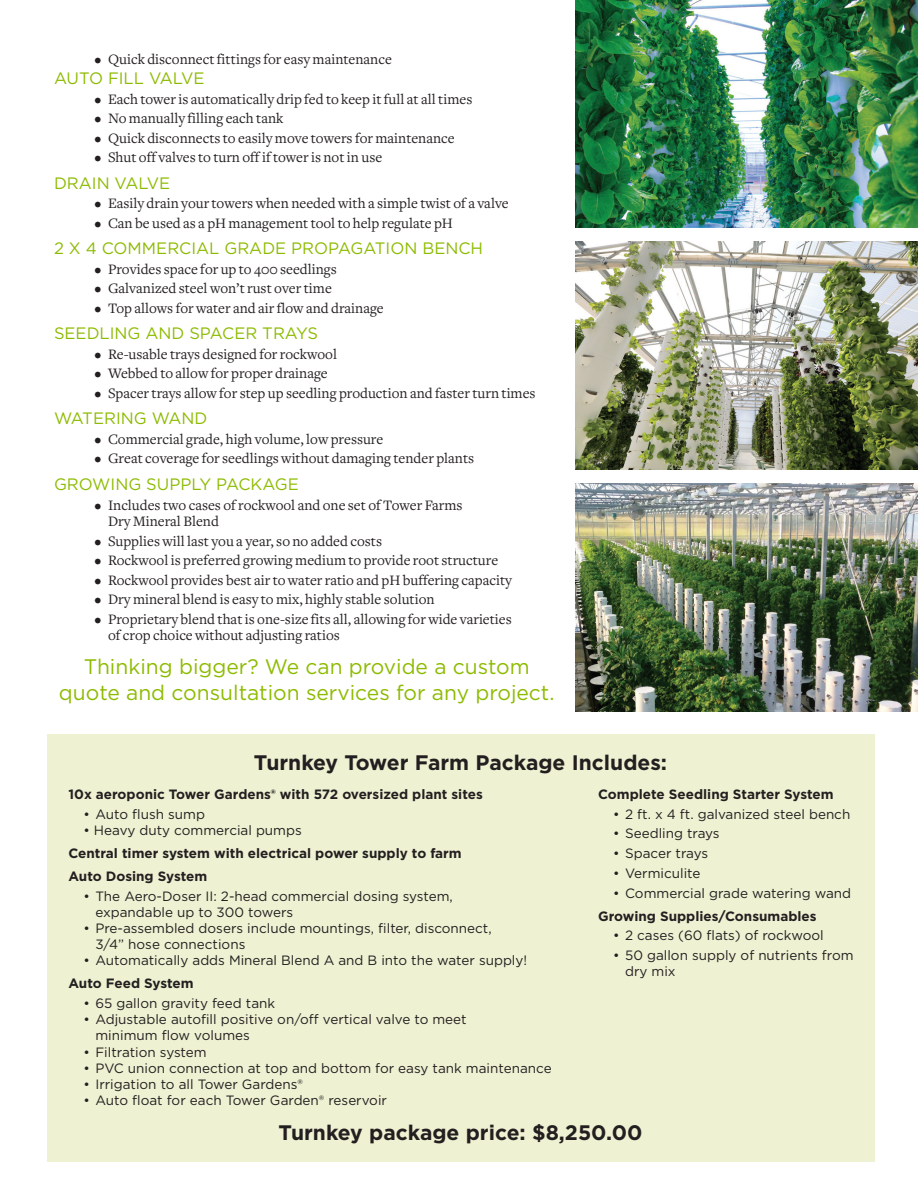
<style>
.page{position:relative;width:918px;height:1188px;background:#fff}
.page>*{position:absolute;margin:0;border:0;box-sizing:border-box;transform-origin:0 0}
.t1{font:21px "Gotham";color:#8dbb00}
.t2{font:700 21px "Gotham";color:#231f20}
.t3{font:16.5px "Gotham";color:#8dbb00}
.t4{font:15px/16.5px "Freight Text";color:#231f20}
.t5{font:13.5px/16.2px "Gotham";color:#231f20}
.t6{font:700 13.5px "Gotham";color:#231f20}
</style>
<div class="page">
<img style="left:576px;top:0;width:342px;height:227px">
<img style="left:576px;top:242px;width:342px;height:228px">
<img style="left:576px;top:483px;width:342px;height:229px">
<div style="left:47px;top:734px;width:827px;height:428px;background:#eef1d2"></div>
<p class="t4" style="left:94px;top:52px;width:299px">• Quick disconnect fittings for easy maintenance</p>
<p class="t3" style="left:54px;top:68px;width:152px">AUTO FILL VALVE</p>
<p class="t4" style="left:94px;top:91px;width:379px">• Each tower is automatically drip fed to keep it full at all times</p>
<p class="t4" style="left:94px;top:110px;width:190px">• No manually filling each tank</p>
<p class="t4" style="left:94px;top:130px;width:362px">• Quick disconnects to easily move towers for maintenance</p>
<p class="t4" style="left:94px;top:149px;width:289px">• Shut off valves to turn off if tower is not in use</p>
<p class="t3" style="left:54px;top:172px;width:118px">DRAIN VALVE</p>
<p class="t4" style="left:94px;top:196px;width:416px">• Easily drain your towers when needed with a simple twist of a valve</p>
<p class="t4" style="left:94px;top:215px;width:360px">• Can be used as a pH management tool to help regulate pH</p>
<p class="t3" style="left:54px;top:238px;width:431px">2 X 4 COMMERCIAL GRADE PROPAGATION BENCH</p>
<p class="t4" style="left:94px;top:261px;width:244px">• Provides space for up to 400 seedlings</p>
<p class="t4" style="left:94px;top:281px;width:239px">• Galvanized steel won’t rust over time</p>
<p class="t4" style="left:94px;top:300px;width:291px">• Top allows for water and air flow and drainage</p>
<p class="t3" style="left:54px;top:323px;width:265px">SEEDLING AND SPACER TRAYS</p>
<p class="t4" style="left:94px;top:346px;width:244px">• Re-usable trays designed for rockwool</p>
<p class="t4" style="left:94px;top:366px;width:235px">• Webbed to allow for proper drainage</p>
<p class="t4" style="left:94px;top:385px;width:443px">• Spacer trays allow for step up seedling production and faster turn times</p>
<p class="t3" style="left:54px;top:408px;width:155px">WATERING WAND</p>
<p class="t4" style="left:94px;top:431px;width:290px">• Commercial grade, high volume, low pressure</p>
<p class="t4" style="left:94px;top:451px;width:381px">• Great coverage for seedlings without damaging tender plants</p>
<p class="t3" style="left:54px;top:474px;width:246px">GROWING SUPPLY PACKAGE</p>
<p class="t4" style="left:108px;top:497px;width:356px;text-indent:-14px">• Includes two cases of rockwool and one set of Tower Farms<br>Dry Mineral Blend</p>
<p class="t4" style="left:94px;top:533px;width:289px">• Supplies will last you a year, so no added costs</p>
<p class="t4" style="left:94px;top:552px;width:405px">• Rockwool is preferred growing medium to provide root structure</p>
<p class="t4" style="left:94px;top:572px;width:419px">• Rockwool provides best air to water ratio and pH buffering capacity</p>
<p class="t4" style="left:94px;top:591px;width:342px">• Dry mineral blend is easy to mix, highly stable solution</p>
<p class="t4" style="left:108px;top:611px;width:405px;text-indent:-14px">• Proprietary blend that is one-size fits all, allowing for wide varieties of crop choice without adjusting ratios</p>
<p class="t1" style="left:84px;top:653px;width:447px">Thinking bigger? We can provide a custom</p>
<p class="t1" style="left:59px;top:679px;width:497px">quote and consultation services for any project.</p>
<p class="t2" style="left:254px;top:749px;width:415px">Turnkey Tower Farm Package Includes:</p>
<p class="t6" style="left:68px;top:785px;width:416px">10x aeroponic Tower Gardens® with 572 oversized plant sites</p>
<p class="t5" style="left:83px;top:806px;width:123px">• Auto flush sump</p>
<p class="t5" style="left:83px;top:822px;width:220px">• Heavy duty commercial pumps</p>
<p class="t6" style="left:68px;top:844px;width:395px">Central timer system with electrical power supply to farm</p>
<p class="t6" style="left:68px;top:867px;width:140px">Auto Dosing System</p>
<p class="t5" style="left:95px;top:887px;width:359px;text-indent:-12px">• The Aero-Doser II: 2-head commercial dosing system, expandable up to 300 towers</p>
<p class="t5" style="left:95px;top:920px;width:398px;text-indent:-12px">• Pre-assembled dosers include mountings, filter, disconnect,<br>3/4” hose connections</p>
<p class="t5" style="left:83px;top:952px;width:445px">• Automatically adds Mineral Blend A and B into the water supply!</p>
<p class="t6" style="left:68px;top:975px;width:127px">Auto Feed System</p>
<p class="t5" style="left:83px;top:995px;width:193px">• 65 gallon gravity feed tank</p>
<p class="t5" style="left:95px;top:1011px;width:373px;text-indent:-12px">• Adjustable autofill positive on/off vertical valve to meet minimum flow volumes</p>
<p class="t5" style="left:83px;top:1043px;width:125px">• Filtration system</p>
<p class="t5" style="left:83px;top:1060px;width:470px">• PVC union connection at top and bottom for easy tank maintenance</p>
<p class="t5" style="left:83px;top:1076px;width:221px">• Irrigation to all Tower Gardens®</p>
<p class="t5" style="left:83px;top:1092px;width:305px">• Auto float for each Tower Garden® reservoir</p>
<p class="t6" style="left:598px;top:785px;width:237px">Complete Seedling Starter System</p>
<p class="t5" style="left:613px;top:806px;width:239px">• 2 ft. x 4 ft. galvanized steel bench</p>
<p class="t5" style="left:613px;top:825px;width:108px">• Seedling trays</p>
<p class="t5" style="left:613px;top:845px;width:96px">• Spacer trays</p>
<p class="t5" style="left:613px;top:865px;width:89px">• Vermiculite</p>
<p class="t5" style="left:613px;top:884px;width:240px">• Commercial grade watering wand</p>
<p class="t6" style="left:598px;top:907px;width:220px">Growing Supplies/Consumables</p>
<p class="t5" style="left:613px;top:927px;width:212px">• 2 cases (60 flats) of rockwool</p>
<p class="t5" style="left:625px;top:947px;width:230px;text-indent:-12px">• 50 gallon supply of nutrients from dry mix</p>
<p class="t2" style="left:279px;top:1118px;width:365px">Turnkey package price: $8,250.00</p>
</div>
